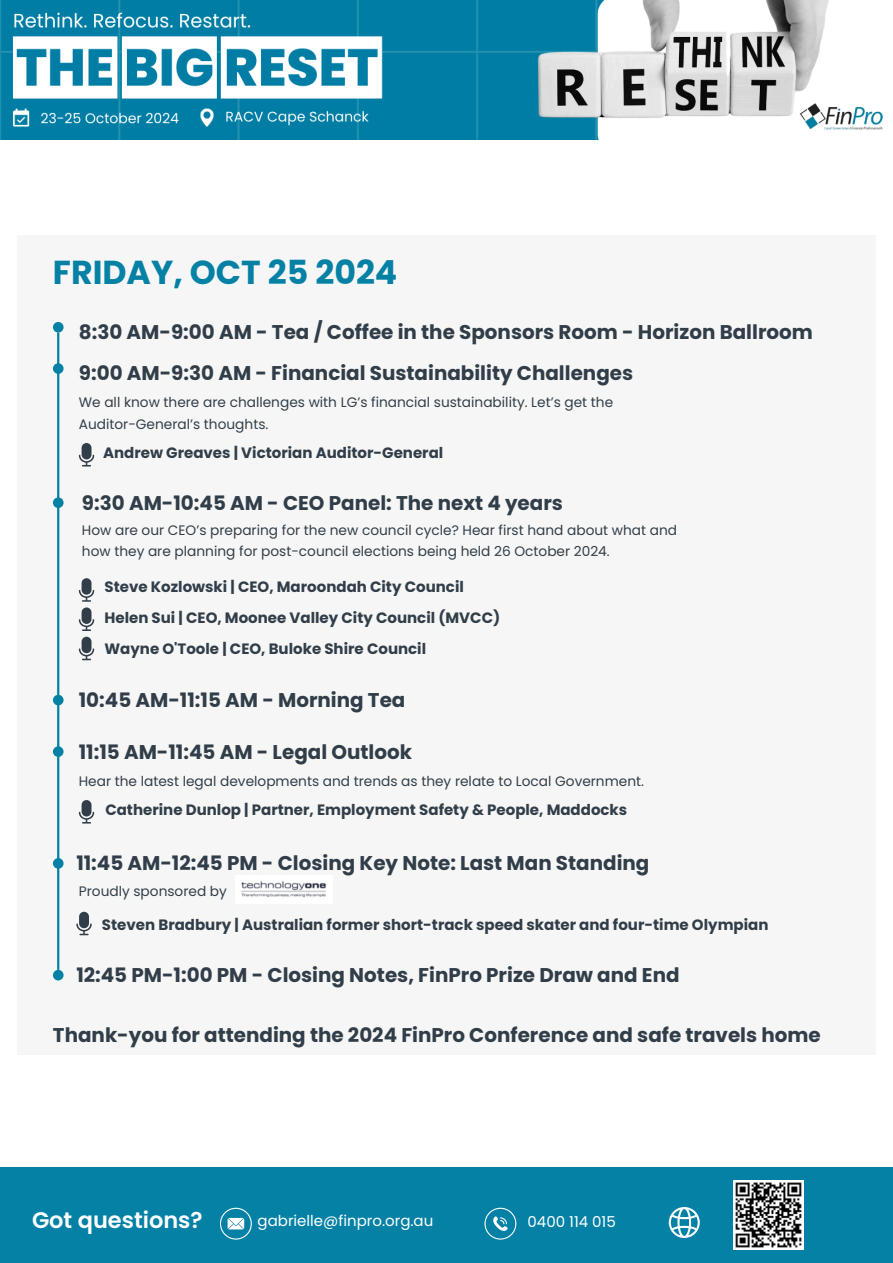
<style>
.page{position:relative;width:893px;height:1263px;background:#fff}
.page>*{position:absolute;margin:0;border:0;box-sizing:border-box;transform-origin:0 0}
.t1{font:700 33.15px "Poppins";color:#0481a5}
.t2{font:600 22.5px "Poppins";color:#fff}
.t3{font:700 19.88px "Poppins";color:#313e49}
.t4{font:700 15px "Poppins";color:#313e49}
.t5{font:15px "Poppins";color:#fff}
.t6{font:13.73px/21.6px "Poppins";color:#313e49}
</style>
<div class="page">
<div style="left:0;top:1167px;width:893px;height:96px;background:#0481a5"></div>
<svg style="left:220px;top:1208px;width:32px;height:31px"></svg>
<svg style="left:484px;top:1208px;width:32px;height:31px"></svg>
<svg style="left:669px;top:1207px;width:31px;height:31px"></svg>
<img style="left:0;top:0;width:883px;height:140px">
<div style="left:17px;top:235px;width:858px;height:820px;background:#f6f6f6"></div>
<hr style="left:57px;top:333px;width:2px;height:637px;background:#0481a5">
<div style="left:53px;top:497px;width:11px;height:11px;background:#0481a5;border-radius:50%"></div>
<div style="left:53px;top:695px;width:11px;height:10px;background:#0481a5;border-radius:50%"></div>
<div style="left:53px;top:363px;width:11px;height:11px;background:#0481a5;border-radius:50%"></div>
<div style="left:53px;top:746px;width:11px;height:11px;background:#0481a5;border-radius:50%"></div>
<svg style="left:79px;top:443px;width:15px;height:23px"></svg>
<svg style="left:79px;top:578px;width:15px;height:53px"></svg>
<svg style="left:79px;top:637px;width:15px;height:23px"></svg>
<svg style="left:79px;top:800px;width:15px;height:23px"></svg>
<svg style="left:76px;top:912px;width:15px;height:23px"></svg>
<img style="left:241px;top:881px;width:85px;height:16px">
<div style="left:53px;top:858px;width:11px;height:11px;background:#0481a5;border-radius:50%"></div>
<div style="left:53px;top:970px;width:11px;height:10px;background:#0481a5;border-radius:50%"></div>
<img style="left:734px;top:1180px;width:69px;height:70px">
<div style="left:53px;top:322px;width:11px;height:11px;background:#0481a5;border-radius:50%"></div>
<p class="t1" style="left:53px;top:249px;width:346px">FRIDAY, OCT 25 2024</p>
<p class="t3" style="left:79px;top:318px;width:735px">8:30 AM-9:00 AM - Tea / Coffee in the Sponsors Room - Horizon Ballroom</p>
<h4 class="t3" style="left:79px;top:359px;width:556px">9:00 AM-9:30 AM - Financial Sustainability Challenges</h4>
<p class="t6" style="left:79px;top:391px;width:536px">We all know there are challenges with LG’s financial sustainability. Let’s get the<br>Auditor-General’s thoughts.</p>
<h3 class="t4" style="left:103px;top:443px;width:342px">Andrew Greaves | Victorian Auditor-General</h3>
<p class="t3" style="left:82px;top:489px;width:482px">9:30 AM-10:45 AM - CEO Panel: The next 4 years</p>
<h4 class="t6" style="left:82px;top:519px;width:597px">How are our CEO’s preparing for the new council cycle? Hear first hand about what and how they are planning for post-council elections being held 26 October 2024.</h4>
<p class="t4" style="left:104px;top:576px;width:361px">Steve Kozlowski | CEO, Maroondah City Council</p>
<p class="t4" style="left:104px;top:607px;width:397px">Helen Sui | CEO, Moonee Valley City Council (MVCC)</p>
<h4 class="t4" style="left:104px;top:639px;width:323px">Wayne O'Toole | CEO, Buloke Shire Council</h4>
<h4 class="t3" style="left:79px;top:686px;width:328px">10:45 AM-11:15 AM - Morning Tea</h4>
<h3 class="t3" style="left:79px;top:738px;width:335px">11:15 AM-11:45 AM - Legal Outlook</h3>
<h3 class="t4" style="left:105px;top:800px;width:523px">Catherine Dunlop | Partner, Employment Safety &amp; People, Maddocks</h3>
<p class="t6" style="left:79px;top:770px;width:567px">Hear the latest legal developments and trends as they relate to Local Government.</p>
<p class="t3" style="left:76px;top:849px;width:574px">11:45 AM-12:45 PM - Closing Key Note: Last Man Standing</p>
<h3 class="t6" style="left:79px;top:880px;width:150px">Proudly sponsored by</h3>
<h4 class="t4" style="left:102px;top:914px;width:668px">Steven Bradbury | Australian former short-track speed skater and four-time Olympian</h4>
<p class="t3" style="left:76px;top:961px;width:605px">12:45 PM-1:00 PM - Closing Notes, FinPro Prize Draw and End</p>
<h4 class="t3" style="left:53px;top:1021px;width:769px">Thank-you for attending the 2024 FinPro Conference and safe travels home</h4>
<h3 class="t2" style="left:32px;top:1205px;width:172px">Got questions?</h3>
<h3 class="t5" style="left:258px;top:1210px;width:177px">gabrielle@finpro.org.au</h3>
<p class="t5" style="left:527px;top:1211px;width:90px">0400 114 015</p>
</div>
